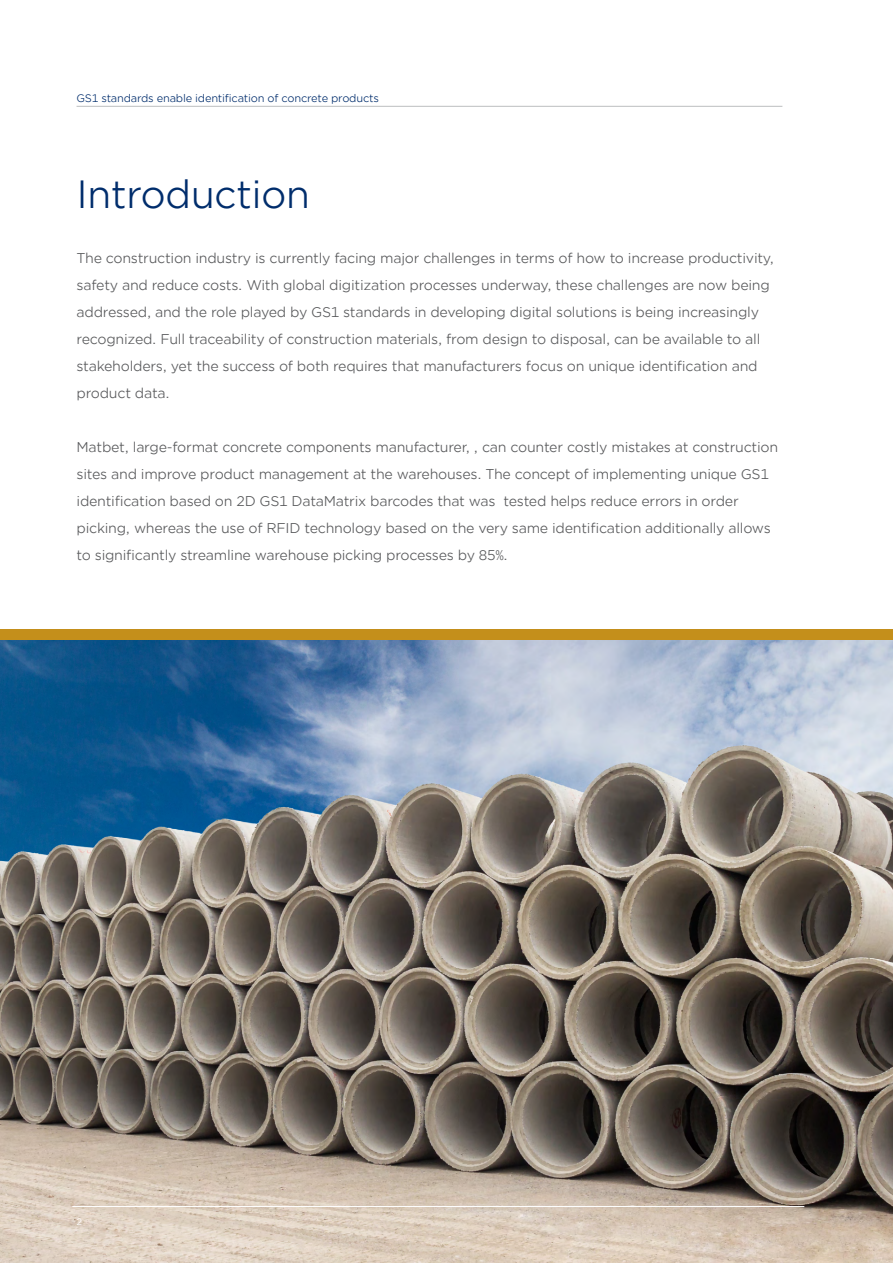
<style>
.page{position:relative;width:893px;height:1263px;background:#fff}
.page>*{position:absolute;margin:0;border:0;box-sizing:border-box;transform-origin:0 0}
.t1{font:37.5px "Gotham Office";letter-spacing:-.02em;color:#002d6c}
.t2{font:13.5px/27px "Gotham Office";letter-spacing:-.02em;color:#58595b}
.t3{font:10.5px "Gotham Office";letter-spacing:-.02em;color:#002d6c}
.t4{font:9px "Gotham Office";color:#fff}
</style>
<div class="page">
<hr style="left:77px;top:106px;width:705px;height:1px;background:#bcbec0">
<img style="left:0;top:640px;width:893px;height:623px">
<hr style="left:892px;top:163px;width:1px;height:135px;background:#c48f1b">
<div style="left:0;top:629px;width:893px;height:11px;background:#c48f1b"></div>
<hr style="left:72px;top:1206px;width:732px;height:1px;background:#fff">
<p class="t3" style="left:77px;top:91px;width:304px">GS1 standards enable identification of concrete products</p>
<h1 class="t1" style="left:77px;top:169px;width:235px">Introduction</h1>
<p class="t2" style="left:77px;top:244px;width:699px">The construction industry is currently facing major challenges in terms of how to increase productivity, safety and reduce costs. With global digitization processes underway, these challenges are now being addressed, and the role played by GS1 standards in developing digital solutions is being increasingly recognized. Full traceability of construction materials, from design to disposal, can be available to all stakeholders, yet the success of both requires that manufacturers focus on unique identification and product data.</p>
<p class="t2" style="left:77px;top:433px;width:703px">Matbet, large-format concrete components manufacturer, , can counter costly mistakes at construction sites and improve product management at the warehouses. The concept of implementing unique GS1 identification based on 2D GS1 DataMatrix barcodes that was tested helps reduce errors in order picking, whereas the use of RFID technology based on the very same identification additionally allows to significantly streamline warehouse picking processes by 85%.</p>
<p class="t4" style="left:77px;top:1215px;width:7px">2</p>
</div>
